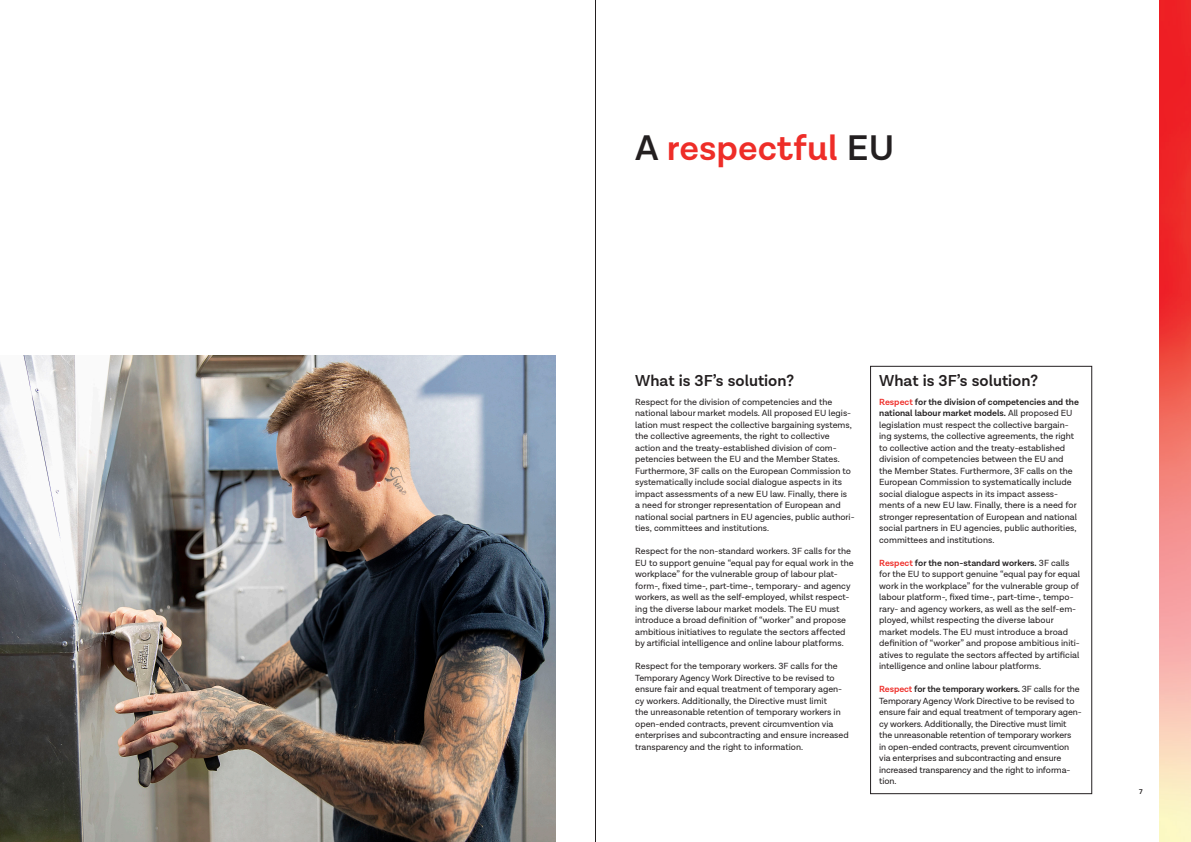
<style>
.page{position:relative;width:1191px;height:842px;background:#fff}
.page>*{position:absolute;margin:0;border:0;box-sizing:border-box;transform-origin:0 0}
.Overskrift_1___H1{font:600 36px "Lota Grotesque Alt 1";color:#ee2d28}
.Overskrift_4___H4{font:600 16px "Lota Grotesque";color:#231f20}
.Brødtekst___P{font:9px/11.5px "Lota Grotesque";color:#231f20}
.t1{font:600 7px "Lota Grotesque";color:#231f20}
.s1{color:#231f20}
.s2{font-weight:600;color:#ee2d28}
.s3{font-weight:600}
</style>
<div class="page">
<img style="left:1159px;top:0;width:32px;height:842px">
<div style="left:870px;top:366px;width:221px;height:428px;border:1px solid #231f20"></div>
<img style="left:0;top:356px;width:556px;height:486px">
<hr style="left:595px;top:0;width:1px;height:842px;background:#231f20">
<h1 class="Overskrift_1___H1" style="left:635px;top:128px;width:261px"><span class="s1">A</span> respectful <span class="s1">EU</span></h1>
<h4 class="Overskrift_4___H4" style="left:635px;top:372px;width:160px">What is 3F’s solution?</h4>
<p class="Brødtekst___P" style="left:635px;top:396px;width:221px">Respect for the division of competencies and the national labour market models. All proposed EU legis&shy;lation must respect the collective bargaining systems, the collective agreements, the right to collective action and the treaty-established division of com&shy;petencies between the EU and the Member States.<br>Furthermore, 3F calls on the European Commission to systematically include social dialogue aspects in its impact assessments of a new EU law. Finally, there is<br>a need for stronger representation of European and national social partners in EU agencies, public authori&shy;ties, committees and institutions.</p>
<p class="Brødtekst___P" style="left:635px;top:546px;width:220px">Respect for the non-standard workers. 3F calls for the EU to support genuine “equal pay for equal work in the workplace” for the vulnerable group of labour plat&shy;form-, fixed time-, part-time-, temporary- and agency workers, as well as the self-employed, whilst respect&shy;ing the diverse labour market models. The EU must introduce a broad definition of “worker” and propose ambitious initiatives to regulate the sectors affected by artificial intelligence and online labour platforms.</p>
<p class="Brødtekst___P" style="left:635px;top:661px;width:215px">Respect for the temporary workers. 3F calls for the Temporary Agency Work Directive to be revised to ensure fair and equal treatment of temporary agen&shy;cy workers. Additionally, the Directive must limit<br>the unreasonable retention of temporary workers in open-ended contracts, prevent circumvention via enterprises and subcontracting and ensure increased transparency and the right to information.</p>
<h4 class="Overskrift_4___H4" style="left:879px;top:372px;width:160px">What is 3F’s solution?</h4>
<p class="Brødtekst___P" style="left:879px;top:396px;width:201px"><span class="s2">Respect</span> <span class="s3">for the division of competencies and the national labour market models.</span> All proposed EU legislation must respect the collective bargain&shy;ing systems, the collective agreements, the right to collective action and the treaty-established division of competencies between the EU and the Member States. Furthermore, 3F calls on the European Commission to systematically include social dialogue aspects in its impact assess&shy;ments of a new EU law. Finally, there is a need for stronger representation of European and national social partners in EU agencies, public authorities, committees and institutions.</p>
<p class="Brødtekst___P" style="left:879px;top:557px;width:202px"><span class="s2">Respect</span> <span class="s3">for the non-standard workers.</span> 3F calls for the EU to support genuine “equal pay for equal work in the workplace” for the vulnerable group of labour platform-, fixed time-, part-time-, tempo&shy;rary- and agency workers, as well as the self-em&shy;ployed, whilst respecting the diverse labour market models. The EU must introduce a broad definition of “worker” and propose ambitious initi&shy;atives to regulate the sectors affected by artificial intelligence and online labour platforms.</p>
<p class="Brødtekst___P" style="left:879px;top:684px;width:204px"><span class="s2">Respect</span> <span class="s3">for the temporary workers.</span> 3F calls for the Temporary Agency Work Directive to be revised to ensure fair and equal treatment of temporary agen&shy;cy workers. Additionally, the Directive must limit the unreasonable retention of temporary workers<br>in open-ended contracts, prevent circumvention via enterprises and subcontracting and ensure increased transparency and the right to informa&shy;tion.</p>
<p class="t1" style="left:1139px;top:787px;width:5px">7</p>
</div>
